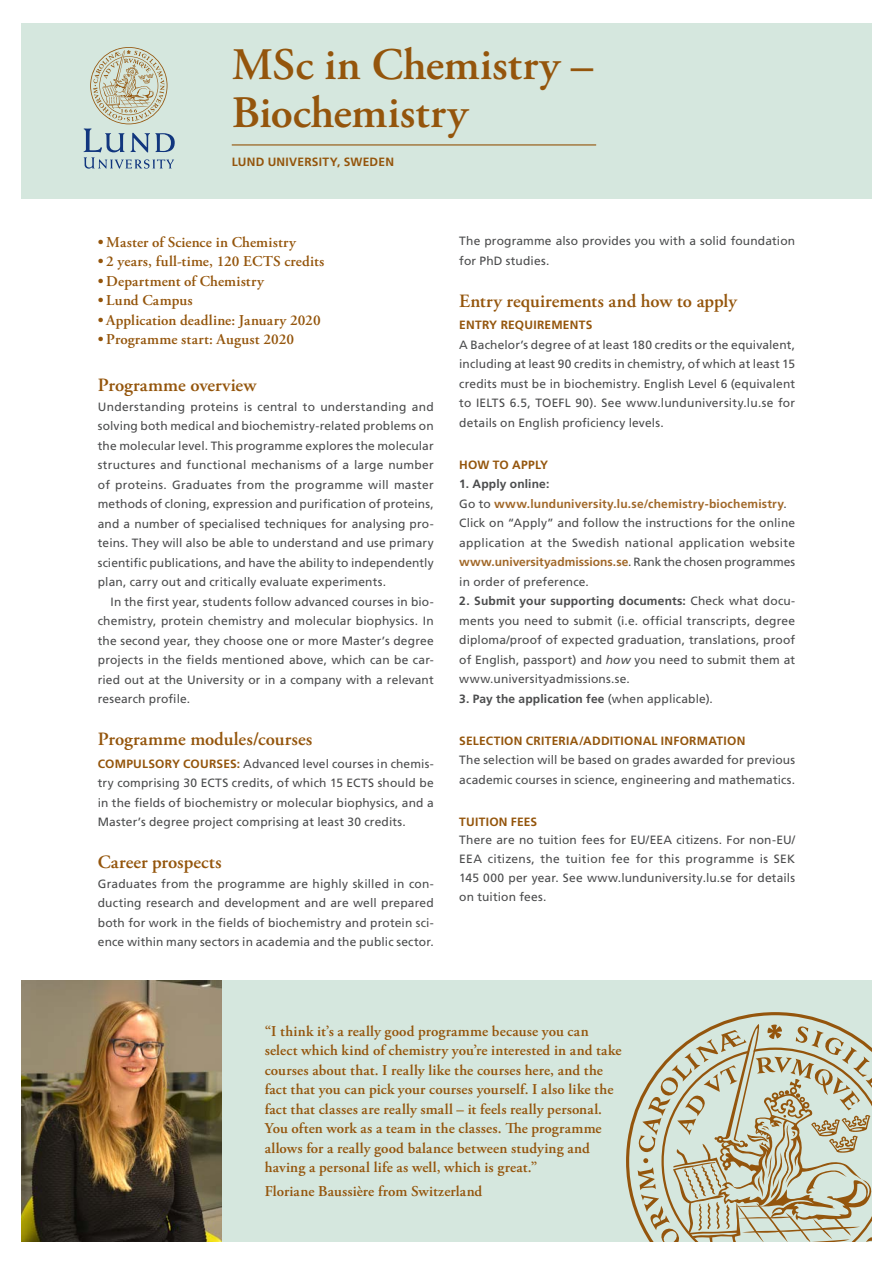
<style>
.page{position:relative;width:893px;height:1263px;background:#fff}
.page>*{position:absolute;margin:0;border:0;box-sizing:border-box;transform-origin:0 0}
.Headline___Programme{font:600 45px "Adobe Garamond Pro";letter-spacing:-.005em;color:#94550c}
.SubHEADLINE{font:600 18.75px "Adobe Garamond Pro";color:#94550c}
.quote{font:600 15px/19.5px "Adobe Garamond Pro";letter-spacing:.01em;color:#94550c}
.kurser_bodycopy{font:12px/19.5px "Frutiger LT Std";letter-spacing:.015em;color:#4b4c4d;text-align:justify}
.SubHeadline_2{font:12px/19.5px "Frutiger LT Std";letter-spacing:.015em;color:#4b4c4d;text-align:justify}
.SubHeadline_2-2{font:700 12px "Frutiger LT Std";letter-spacing:.02em;color:#94550c}
.kurser_bodycopy-2{font:700 12px "Frutiger LT Std";letter-spacing:.015em;color:#4b4c4d}
.kurser_bodycopy-3{font:700 12px "Frutiger LT Std";letter-spacing:.015em;color:#a16829}
.Chapter{font:700 12px "Frutiger LT Std";letter-spacing:.02em;color:#94550c}
.s1{font-weight:700;color:#94550c}
.s2{font-weight:400;color:#4b4c4d}
.s3{font-weight:700;color:#a16829}
.s4{font-weight:700}
.s5{font-style:italic}
.s6{font-weight:400}
</style>
<div class="page">
<div style="left:21px;top:24px;width:851px;height:175px;background:#d5e7de"></div>
<div style="left:21px;top:980px;width:851px;height:262px;background:#d5e7de"></div>
<img style="left:21px;top:980px;width:200px;height:262px">
<svg style="left:84px;top:47px;width:91px;height:122px"></svg>
<svg style="left:626px;top:1012px;width:203px;height:208px"></svg>
<svg style="left:638px;top:1022px;width:234px;height:220px"></svg>
<hr style="left:232px;top:144px;width:364px;height:1px;background:#94550c">
<p class="Headline___Programme" style="left:232px;top:39px;width:363px">MSc in Chemistry –</p>
<p class="Headline___Programme" style="left:232px;top:87px;width:237px">Biochemistry</p>
<p class="Chapter" style="left:232px;top:155px;width:164px">LUND UNIVERSITY, SWEDEN</p>
<p class="quote" style="left:98px;top:233px;width:199px">• Master of Science in Chemistry</p>
<p class="quote" style="left:98px;top:252px;width:228px">• 2 years, full-time, 120 ECTS credits</p>
<p class="quote" style="left:98px;top:272px;width:167px">• Department of Chemistry</p>
<p class="quote" style="left:98px;top:291px;width:96px">• Lund Campus</p>
<p class="quote" style="left:98px;top:311px;width:224px">• Application deadline: January 2020</p>
<p class="quote" style="left:98px;top:330px;width:198px">• Programme start: August 2020</p>
<p class="SubHEADLINE" style="left:98px;top:374px;width:160px">Programme overview</p>
<p class="kurser_bodycopy" style="left:98px;top:397px;width:337px">Understanding proteins is central to understanding and solving both medical and biochemistry-related problems on the molecular level. This programme explores the molecular structures and functional mechanisms of a large number of proteins. Graduates from the programme will master methods of cloning, expression and purification of proteins, and a number of specialised techniques for analysing pro&shy;teins. They will also be able to understand and use primary scientific publications, and have the ability to independently plan, carry out and critically evaluate experiments.</p>
<p class="kurser_bodycopy" style="left:98px;top:592px;width:337px;text-indent:13px">In the first year, students follow advanced courses in bio&shy;chemistry, protein chemistry and molecular biophysics. In the second year, they choose one or more Master’s degree projects in the fields mentioned above, which can be car&shy;ried out at the University or in a company with a relevant research profile.</p>
<p class="SubHEADLINE" style="left:98px;top:728px;width:216px">Programme modules/courses</p>
<p class="SubHeadline_2" style="left:98px;top:754px;width:337px"><span class="s1">COMPULSORY COURSES:</span> Advanced level courses in chemis&shy;try comprising 30 ECTS credits, of which 15 ECTS should be in the fields of biochemistry or molecular biophysics, and a Master’s degree project comprising at least 30 credits.</p>
<p class="SubHEADLINE" style="left:98px;top:851px;width:125px">Career prospects</p>
<p class="kurser_bodycopy" style="left:98px;top:874px;width:337px">Graduates from the programme are highly skilled in con&shy;ducting research and development and are well prepared both for work in the fields of biochemistry and protein sci&shy;ence within many sectors in academia and the public sector.</p>
<p class="kurser_bodycopy" style="left:459px;top:231px;width:337px">The programme also provides you with a solid foundation for PhD studies.</p>
<p class="SubHEADLINE" style="left:459px;top:290px;width:279px">Entry requirements and how to apply</p>
<p class="SubHeadline_2-2" style="left:459px;top:318px;width:135px">ENTRY REQUIREMENTS</p>
<p class="kurser_bodycopy" style="left:459px;top:335px;width:337px">A Bachelor’s degree of at least 180 credits or the equivalent, including at least 90 credits in chemistry, of which at least 15 credits must be in biochemistry. English Level 6 (equivalent to IELTS 6.5, TOEFL 90). See www.lunduniversity.lu.se for details on English proficiency levels.</p>
<p class="SubHeadline_2-2" style="left:459px;top:457px;width:90px">HOW TO APPLY</p>
<p class="kurser_bodycopy-2" style="left:459px;top:477px;width:92px">1. Apply online:</p>
<p class="kurser_bodycopy-3" style="left:459px;top:496px;width:329px"><span class="s2">Go to</span> www.lunduniversity.lu.se/chemistry-biochemistry<span class="s2">.</span></p>
<p class="kurser_bodycopy" style="left:459px;top:513px;width:337px">Click on “Apply” and follow the instructions for the online application at the Swedish national application website <span class="s3">www.universityadmissions.se</span>. Rank the chosen programmes in order of preference.</p>
<p class="kurser_bodycopy" style="left:459px;top:591px;width:337px"><span class="s4">2. Submit your supporting documents:</span> Check what docu&shy;ments you need to submit (i.e. official transcripts, degree diploma/proof of expected graduation, translations, proof of English, passport) and <span class="s5">how</span> you need to submit them at www.universityadmissions.se.</p>
<p class="kurser_bodycopy-2" style="left:459px;top:691px;width:255px">3. Pay the application fee <span class="s6">(when applicable).</span></p>
<p class="SubHeadline_2-2" style="left:459px;top:733px;width:288px">SELECTION CRITERIA/ADDITIONAL INFORMATION</p>
<p class="kurser_bodycopy" style="left:459px;top:750px;width:337px">The selection will be based on grades awarded for previous academic courses in science, engineering and mathematics.</p>
<p class="SubHeadline_2-2" style="left:459px;top:814px;width:80px">TUITION FEES</p>
<p class="kurser_bodycopy" style="left:459px;top:831px;width:337px;line-height:18.8px">There are no tuition fees for EU/EEA citizens. For non-EU/ EEA citizens, the tuition fee for this programme is SEK 145 000 per year. See www.lunduniversity.lu.se for details on tuition fees.</p>
<p class="quote" style="left:265px;top:1021px;width:326px">“I think it’s a really good programme because you can</p>
<p class="quote" style="left:265px;top:1041px;width:358px">select which kind of chemistry you’re interested in and take courses about that. I really like the courses here, and the</p>
<p class="quote" style="left:265px;top:1080px;width:350px">fact that you can pick your courses yourself. I also like the</p>
<p class="quote" style="left:265px;top:1099px;width:339px">fact that classes are really small – it feels really personal.</p>
<p class="quote" style="left:265px;top:1119px;width:339px">You often work as a team in the classes. The programme</p>
<p class="quote" style="left:265px;top:1138px;width:327px">allows for a really good balance between studying and</p>
<p class="quote" style="left:265px;top:1158px;width:274px">having a personal life as well, which is great.”</p>
<p class="quote" style="left:265px;top:1182px;width:219px">Floriane Baussière from Switzerland</p>
</div>
